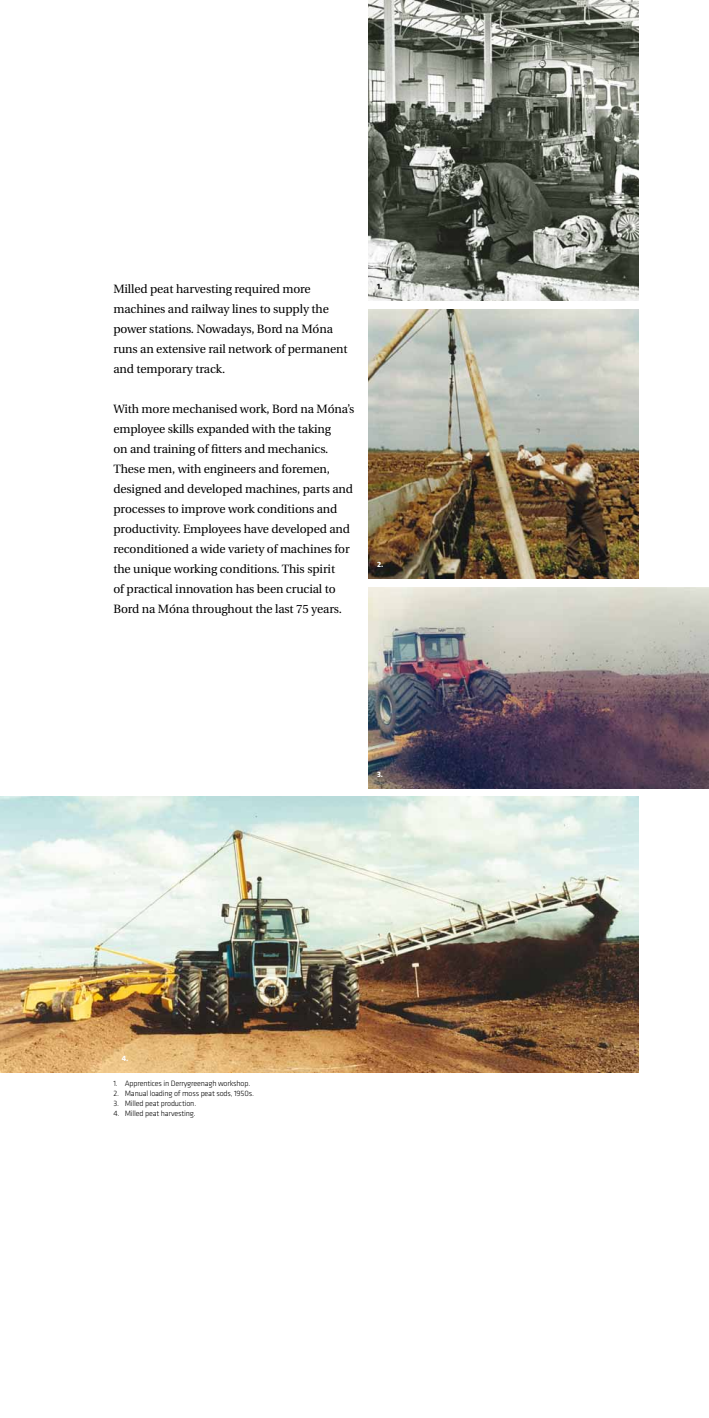
<style>
.page{position:relative;width:709px;height:1418px;background:#fff}
.page>*{position:absolute;margin:0;border:0;box-sizing:border-box;transform-origin:0 0}
.t1{font:12px/20px "Utopia";letter-spacing:-.01em;color:#000}
.t2{font:300 8px "Klavika";letter-spacing:-.02em;color:#000}
.t3{font:700 8px "Klavika";color:#fff}
.t4{font:700 8px "Klavika";color:#000}
</style>
<div class="page">
<img style="left:0;top:797px;width:638px;height:274px">
<img style="left:369px;top:587px;width:340px;height:201px">
<img style="left:369px;top:309px;width:269px;height:269px">
<img style="left:369px;top:0;width:269px;height:300px">
<p class="t1" style="left:113px;top:279px;width:236px">Milled peat harvesting required more machines and railway lines to supply the power stations. Nowadays, Bord na Móna runs an extensive rail network of permanent and temporary track.</p>
<p class="t1" style="left:113px;top:399px;width:242px">With more mechanised work, Bord na Móna’s employee skills expanded with the taking<br>on and training of fitters and mechanics.<br>These men, with engineers and foremen, designed and developed machines, parts and processes to improve work conditions and productivity. Employees have developed and reconditioned a wide variety of machines for the unique working conditions. This spirit<br>of practical innovation has been crucial to Bord na Móna throughout the last 75 years.</p>
<p class="t4" style="left:377px;top:282px;width:7px">1.</p>
<p class="t3" style="left:377px;top:560px;width:8px">2.</p>
<p class="t3" style="left:377px;top:770px;width:7px">3.</p>
<p class="t3" style="left:122px;top:1053px;width:8px">4.</p>
<p class="t2" style="left:113px;top:1079px;width:138px">1. Apprentices in Derrygreenagh workshop.</p>
<p class="t2" style="left:113px;top:1089px;width:142px">2. Manual loading of moss peat sods, 1950s.</p>
<p class="t2" style="left:113px;top:1099px;width:84px">3. Milled peat production.</p>
<p class="t2" style="left:113px;top:1109px;width:84px">4. M illed peat harvesting.</p>
</div>
